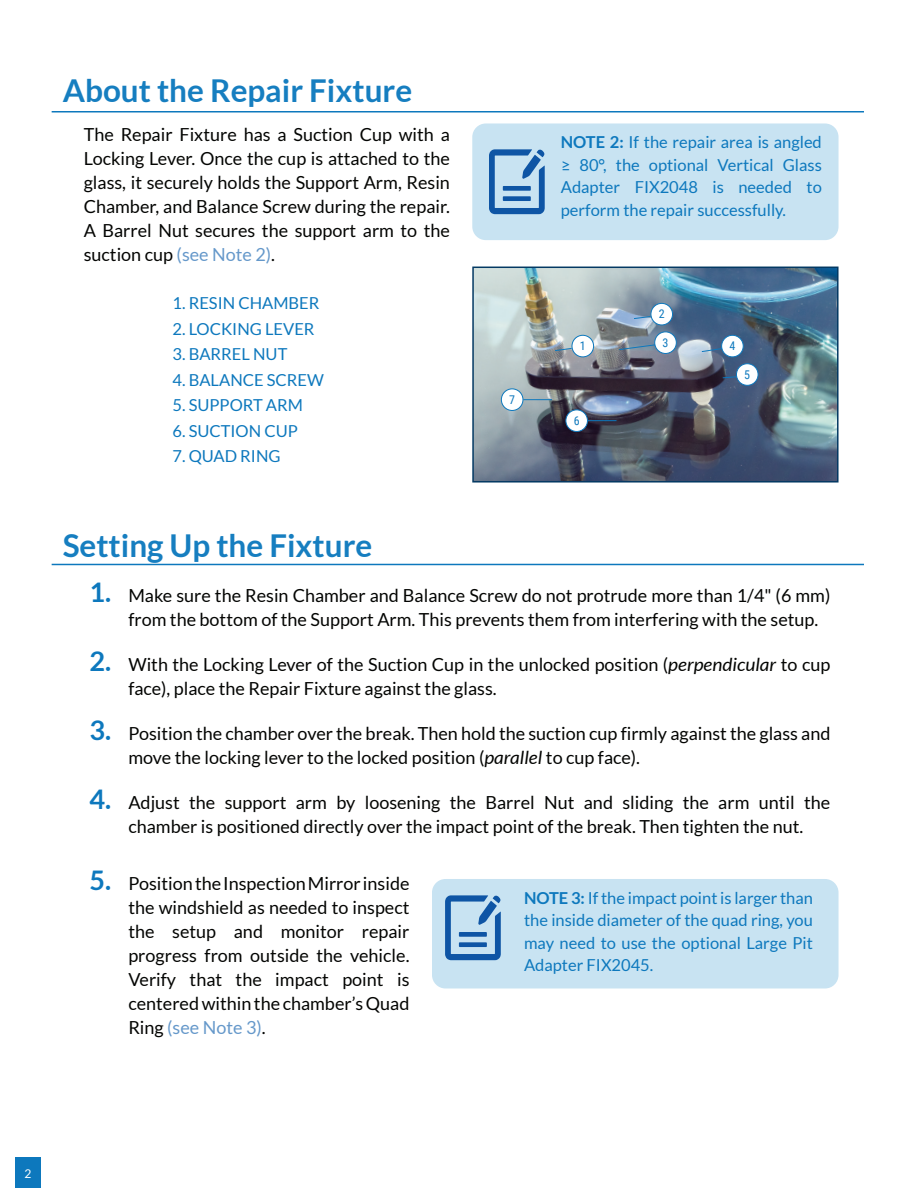
<style>
.page{position:relative;width:918px;height:1188px;background:#fff}
.page>*{position:absolute;margin:0;border:0;box-sizing:border-box;transform-origin:0 0}
.t1{font:700 31.5px "Lato";color:#167ec0}
.t2{font:18px/24px "Lato";color:#040503}
.t3{font:16.5px/22.5px "Lato";color:#0d78bd;text-align:justify}
.t4{font:12px "Roboto Condensed";color:#0d78bd}
.t5{font:12px "Lato";color:#fff}
.s1{color:#6598ca}
.s2{font-weight:700}
.s3{font-weight:700;font-size:27px;color:#0d78bd}
.s4{font-style:italic}
</style>
<div class="page">
<div style="left:15px;top:1157px;width:26px;height:31px;background:#0d78bd"></div>
<hr style="left:52px;top:111px;width:812px;height:1px;background:#0d78bd">
<hr style="left:52px;top:564px;width:812px;height:1px;background:#0d78bd">
<img style="left:475px;top:270px;width:361px;height:210px">
<div style="left:472px;top:267px;width:367px;height:216px;border:2px solid #043963"></div>
<div style="left:566px;top:409px;width:22px;height:23px;background:#fff;border:1px solid #0d78bd;border-radius:50%"></div>
<svg style="left:588px;top:420px;width:28px;height:1px"></svg>
<div style="left:501px;top:389px;width:22px;height:22px;background:#fff;border:1px solid #0d78bd;border-radius:50%"></div>
<svg style="left:523px;top:399px;width:29px;height:1px"></svg>
<div style="left:651px;top:303px;width:22px;height:22px;background:#fff;border:1px solid #0d78bd;border-radius:50%"></div>
<svg style="left:633px;top:316px;width:18px;height:3px"></svg>
<div style="left:721px;top:335px;width:23px;height:22px;background:#fff;border:1px solid #0d78bd;border-radius:50%"></div>
<svg style="left:701px;top:348px;width:22px;height:4px"></svg>
<div style="left:654px;top:332px;width:23px;height:22px;background:#fff;border:1px solid #0d78bd;border-radius:50%"></div>
<svg style="left:618px;top:344px;width:38px;height:6px"></svg>
<div style="left:736px;top:363px;width:22px;height:23px;background:#fff;border:1px solid #0d78bd;border-radius:50%"></div>
<svg style="left:722px;top:376px;width:16px;height:3px"></svg>
<div style="left:572px;top:335px;width:22px;height:22px;background:#fff;border:1px solid #0d78bd;border-radius:50%"></div>
<svg style="left:554px;top:348px;width:18px;height:3px"></svg>
<div style="left:432px;top:879px;width:407px;height:109px;background:#c8e3f2;border-radius:13px"></div>
<svg style="left:445px;top:895px;width:56px;height:65px"></svg>
<div style="left:472px;top:123px;width:367px;height:117px;background:#c8e3f2;border-radius:14px"></div>
<svg style="left:489px;top:149px;width:56px;height:65px"></svg>
<h1 class="t1" style="left:63px;top:73px;width:351px">About the Repair Fixture</h1>
<p class="t2" style="left:84px;top:123px;width:368px;text-align:justify">The Repair Fixture has a Suction Cup with a Locking Lever. Once the cup is attached to the glass, it securely holds the Support Arm, Resin Chamber, and Balance Screw during the repair.<br>A Barrel Nut secures the support arm to the suction cup <span class="s1">(see Note 2)</span>.</p>
<p class="t3" style="left:172px;top:292px;width:148px">1. RESIN CHAMBER</p>
<p class="t3" style="left:172px;top:317px;width:144px">2. LOCKING LEVER</p>
<p class="t3" style="left:172px;top:343px;width:116px">3. BARREL NUT</p>
<p class="t3" style="left:172px;top:368px;width:153px">4. BALANCE SCREW</p>
<p class="t3" style="left:172px;top:394px;width:132px">5. SUPPORT ARM</p>
<p class="t3" style="left:172px;top:419px;width:127px">6. SUCTION CUP</p>
<p class="t3" style="left:172px;top:445px;width:110px">7. QUAD RING</p>
<h1 class="t1" style="left:63px;top:527px;width:311px">Setting Up the Fixture</h1>
<p class="t4" style="left:509px;top:391px;width:7px">7</p>
<p class="t3" style="left:561px;top:131px;width:263px"><span class="s2">NOTE 2:</span> If the repair area is angled ≥ 80°, the optional Vertical Glass Adapter FIX2048 is needed to perform the repair successfully.</p>
<p class="t4" style="left:580px;top:338px;width:7px">1</p>
<p class="t4" style="left:574px;top:412px;width:7px">6</p>
<p class="t4" style="left:659px;top:306px;width:7px">2</p>
<p class="t4" style="left:663px;top:334px;width:7px">3</p>
<p class="t4" style="left:729px;top:338px;width:7px">4</p>
<p class="t4" style="left:744px;top:366px;width:7px">5</p>
<p class="t2" style="left:128px;top:584px;width:704px;text-indent:-39px"><span class="s3">1.</span> Make sure the Resin Chamber and Balance Screw do not protrude more than 1/4" (6 mm) from the bottom of the Support Arm. This prevents them from interfering with the setup.</p>
<p class="t2" style="left:128px;top:653px;width:704px;text-indent:-39px"><span class="s3">2.</span> With the Locking Lever of the Suction Cup in the unlocked position (<span class="s4">perpendicular</span> to cup face), place the Repair Fixture against the glass.</p>
<p class="t2" style="left:128px;top:722px;width:704px;text-indent:-39px"><span class="s3">3.</span> Position the chamber over the break. Then hold the suction cup firmly against the glass and move the locking lever to the locked position (<span class="s4">parallel</span> to cup face).</p>
<p class="t2" style="left:128px;top:791px;width:703px;text-indent:-39px"><span class="s3">4.</span> Adjust the support arm by loosening the Barrel Nut and sliding the arm until the chamber is positioned directly over the impact point of the break. Then tighten the nut.</p>
<p class="t2" style="left:128px;top:871px;width:283px;text-align:justify;text-indent:-39px"><span class="s3">5.</span> Position the Inspection Mirror inside the windshield as needed to inspect the setup and monitor repair progress from outside the vehicle.<br>Verify that the impact point is centered within the chamber’s Quad Ring <span class="s1">(see Note 3)</span>.</p>
<p class="t3" style="left:524px;top:887px;width:290px"><span class="s2">NOTE 3:</span> If the impact point is larger than the inside diameter of the quad ring, you may need to use the optional Large Pit Adapter FIX2045.</p>
<p class="t5" style="left:24px;top:1167px;width:8px">2</p>
</div>
